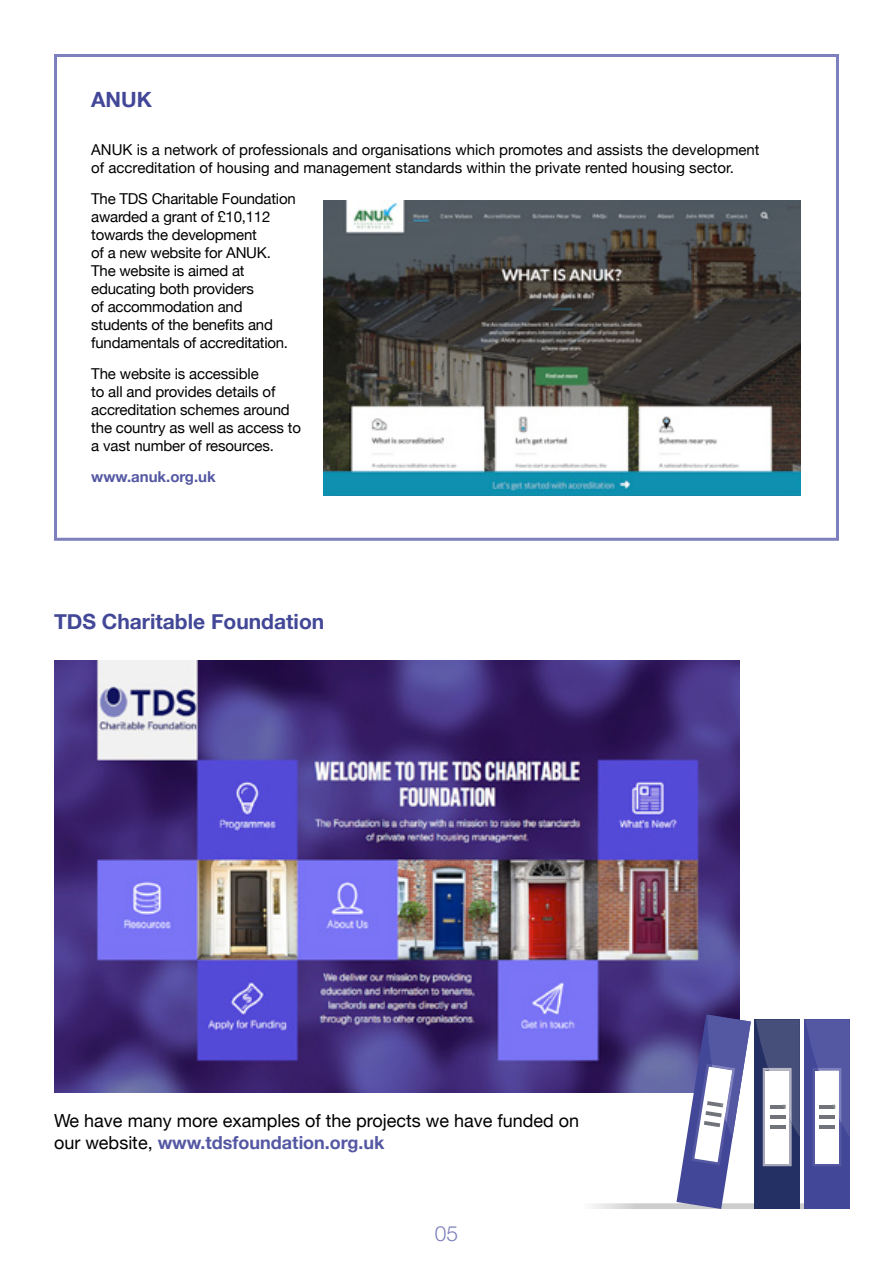
<style>
.page{position:relative;width:893px;height:1263px;background:#fff}
.page>*{position:absolute;margin:0;border:0;box-sizing:border-box;transform-origin:0 0}
.t1{font:700 21px "Helvetica Neue";color:#424797}
.t2{font:300 21px "Helvetica Neue";color:#7d80bd}
.t3{font:18px/21.6px "Helvetica Neue";color:#000}
.t4{font:15px/18px "Helvetica Neue";letter-spacing:-.01em;color:#000}
.t5{font:700 15px "Helvetica Neue";color:#5458a3}
.s1{font-weight:700;color:#5458a3}
</style>
<div class="page">
<img style="left:323px;top:201px;width:477px;height:295px">
<img style="left:54px;top:660px;width:686px;height:433px">
<div style="left:54px;top:54px;width:785px;height:487px;border:3px solid #7d80bd"></div>
<svg style="left:574px;top:1014px;width:276px;height:195px"></svg>
<h1 class="t1" style="left:91px;top:86px;width:62px">ANUK</h1>
<p class="t4" style="left:91px;top:141px;width:670px">ANUK is a network of professionals and organisations which promotes and assists the development of accreditation of housing and management standards within the private rented housing sector.</p>
<p class="t4" style="left:91px;top:189px;width:206px">The TDS Charitable Foundation awarded a grant of £10,112 towards the development<br>of a new website for ANUK.<br>The website is aimed at educating both providers<br>of accommodation and students of the benefits and fundamentals of accreditation.</p>
<p class="t4" style="left:91px;top:364px;width:211px">The website is accessible<br>to all and provides details of accreditation schemes around the country as well as access to a vast number of resources.</p>
<p class="t5" style="left:91px;top:467px;width:126px">www.anuk.org.uk</p>
<h1 class="t1" style="left:54px;top:608px;width:272px">TDS Charitable Foundation</h1>
<p class="t3" style="left:54px;top:1110px;width:527px">We have many more examples of the projects we have funded on our website, <span class="s1">www.tdsfoundation.org.uk</span></p>
<h1 class="t2" style="left:435px;top:1217px;width:25px">05</h1>
</div>
